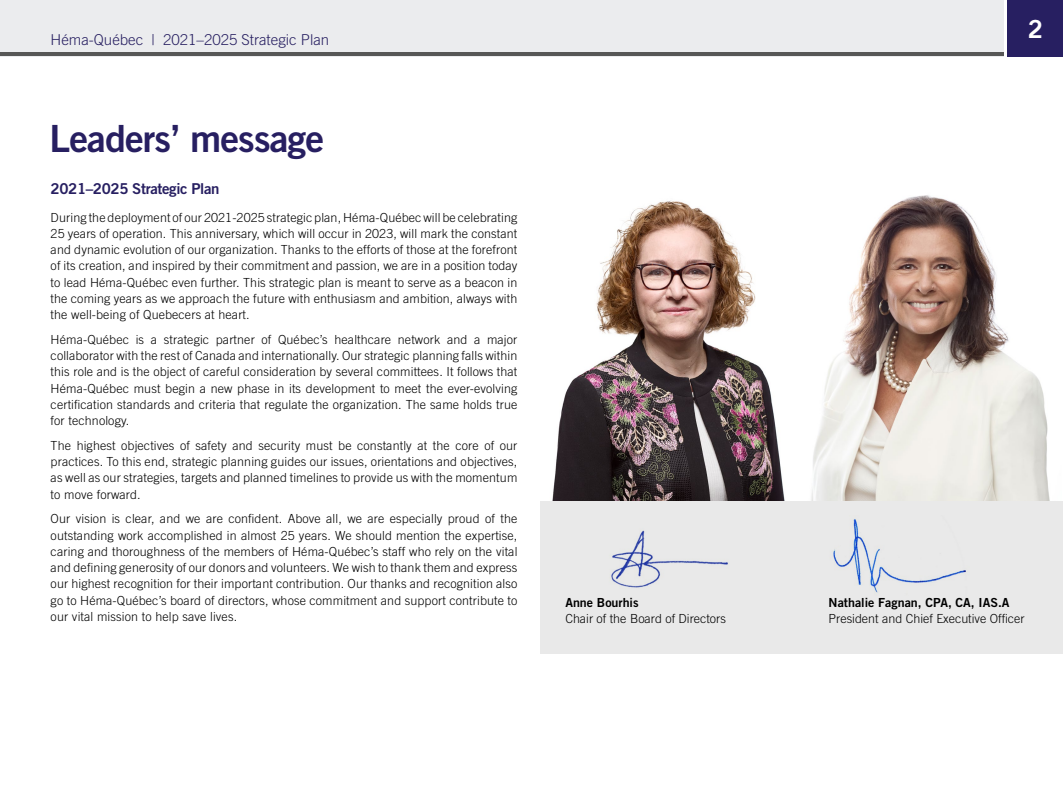
<style>
.page{position:relative;width:1063px;height:800px;background:#fff}
.page>*{position:absolute;margin:0;border:0;box-sizing:border-box;transform-origin:0 0}
.t1{font:37.5px "Trade Gothic Bold Two";letter-spacing:-.025em;color:#271f61}
.t2{font:25px "Trade Gothic Bold Two";color:#fff}
.t3{font:300 15px "Trade Gothic";color:#271f61}
.t4{font:15px "Trade Gothic Bold Two";letter-spacing:-.025em;color:#271f61}
.t5{font:300 12.5px/16.2px "Trade Gothic";letter-spacing:.01em;color:#000;text-align:justify}
.t6{font:12.5px "Trade Gothic Bold Two";color:#000}
</style>
<div class="page">
<div style="left:0;top:0;width:1003px;height:56px;background:#ebecee"></div>
<hr style="left:0;top:52px;width:1003px;height:4px;background:#575756">
<div style="left:1007px;top:0;width:55px;height:56px;background:#271f61"></div>
<img style="left:811px;top:195px;width:239px;height:306px">
<img style="left:552px;top:200px;width:233px;height:301px">
<div style="left:540px;top:501px;width:522px;height:153px;background:#e9e9e9"></div>
<img style="left:833px;top:519px;width:133px;height:74px">
<img style="left:611px;top:530px;width:117px;height:58px">
<p class="t3" style="left:51px;top:30px;width:280px">Héma-Québec | 2021–2025 Strategic Plan</p>
<h1 class="t1" style="left:50px;top:116px;width:276px">Leaders’ message</h1>
<p class="t4" style="left:51px;top:180px;width:170px">2021–2025 Strategic Plan</p>
<p class="t5" style="left:51px;top:209px;width:468px">During the deployment of our 2021-2025 strategic plan, Héma-Québec will be celebrating 25 years of operation. This anniversary, which will occur in 2023, will mark the constant and dynamic evolution of our organization. Thanks to the efforts of those at the forefront of its creation, and inspired by their commitment and passion, we are in a position today to lead Héma-Québec even further. This strategic plan is meant to serve as a beacon in the coming years as we approach the future with enthusiasm and ambition, always with the well-being of Quebecers at heart.</p>
<p class="t5" style="left:51px;top:331px;width:468px">Héma-Québec is a strategic partner of Québec’s healthcare network and a major collaborator with the rest of Canada and internationally. Our strategic planning falls within this role and is the object of careful consideration by several committees. It follows that Héma-Québec must begin a new phase in its development to meet the ever-evolving certification standards and criteria that regulate the organization. The same holds true for technology.</p>
<p class="t5" style="left:51px;top:437px;width:468px">The highest objectives of safety and security must be constantly at the core of our practices. To this end, strategic planning guides our issues, orientations and objectives, as well as our strategies, targets and planned timelines to provide us with the momentum to move forward.</p>
<p class="t5" style="left:51px;top:511px;width:468px">Our vision is clear, and we are confident. Above all, we are especially proud of the outstanding work accomplished in almost 25 years. We should mention the expertise, caring and thoroughness of the members of Héma-Québec’s staff who rely on the vital and defining generosity of our donors and volunteers. We wish to thank them and express our highest recognition for their important contribution. Our thanks and recognition also go to Héma-Québec’s board of directors, whose commitment and support contribute to our vital mission to help save lives.</p>
<p class="t6" style="left:565px;top:594px;width:75px">Anne Bourhis</p>
<p class="t5" style="left:565px;top:610px;width:162px">Chair of the Board of Directors</p>
<h2 class="t2" style="left:1027px;top:13px;width:17px">2</h2>
<p class="t6" style="left:828px;top:594px;width:182px">Nathalie Fagnan, CPA, CA, IAS.A</p>
<p class="t5" style="left:828px;top:610px;width:197px">President and Chief Executive Officer</p>
</div>
